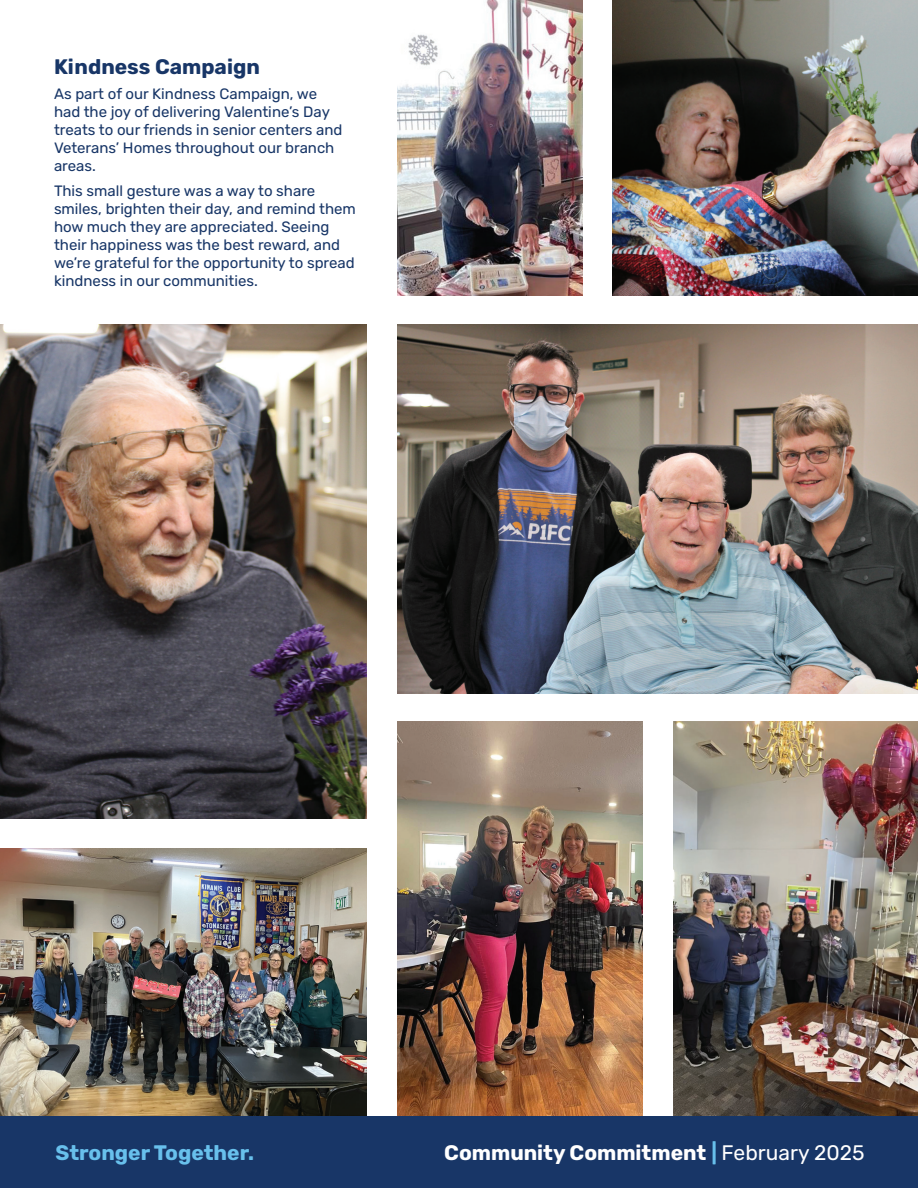
<style>
.page{position:relative;width:918px;height:1188px;background:#fff}
.page>*{position:absolute;margin:0;border:0;box-sizing:border-box;transform-origin:0 0}
.t1{font:700 21px "Rubik";color:#fff}
.t2{font:700 21px "Rubik";color:#68c0ec}
.t3{font:700 21px "Rubik";color:#183667}
.t4{font:15px/18px "Rubik";color:#183667}
.s1{color:#68c0ec}
.s2{font-weight:400}
</style>
<div class="page">
<div style="left:0;top:1116px;width:918px;height:72px;background:#183667"></div>
<img style="left:397px;top:324px;width:521px;height:369px">
<img style="left:0;top:324px;width:366px;height:495px">
<img style="left:397px;top:721px;width:246px;height:395px">
<img style="left:673px;top:721px;width:245px;height:395px">
<img style="left:397px;top:0;width:185px;height:296px">
<img style="left:612px;top:0;width:306px;height:296px">
<img style="left:0;top:848px;width:366px;height:268px">
<h1 class="t3" style="left:54px;top:55px;width:207px">Kindness Campaign</h1>
<p class="t4" style="left:54px;top:85px;width:290px">As part of our Kindness Campaign, we had the joy of delivering Valentine’s Day treats to our friends in senior centers and Veterans’ Homes throughout our branch areas.</p>
<p class="t4" style="left:54px;top:182px;width:303px">This small gesture was a way to share smiles, brighten their day, and remind them how much they are appreciated. Seeing their happiness was the best reward, and we’re grateful for the opportunity to spread kindness in our communities.</p>
<h1 class="t2" style="left:55px;top:1141px;width:200px">Stronger Together.</h1>
<h1 class="t1" style="left:444px;top:1141px;width:422px">Community Commitment <span class="s1">|</span> <span class="s2">February 2025</span></h1>
</div>
